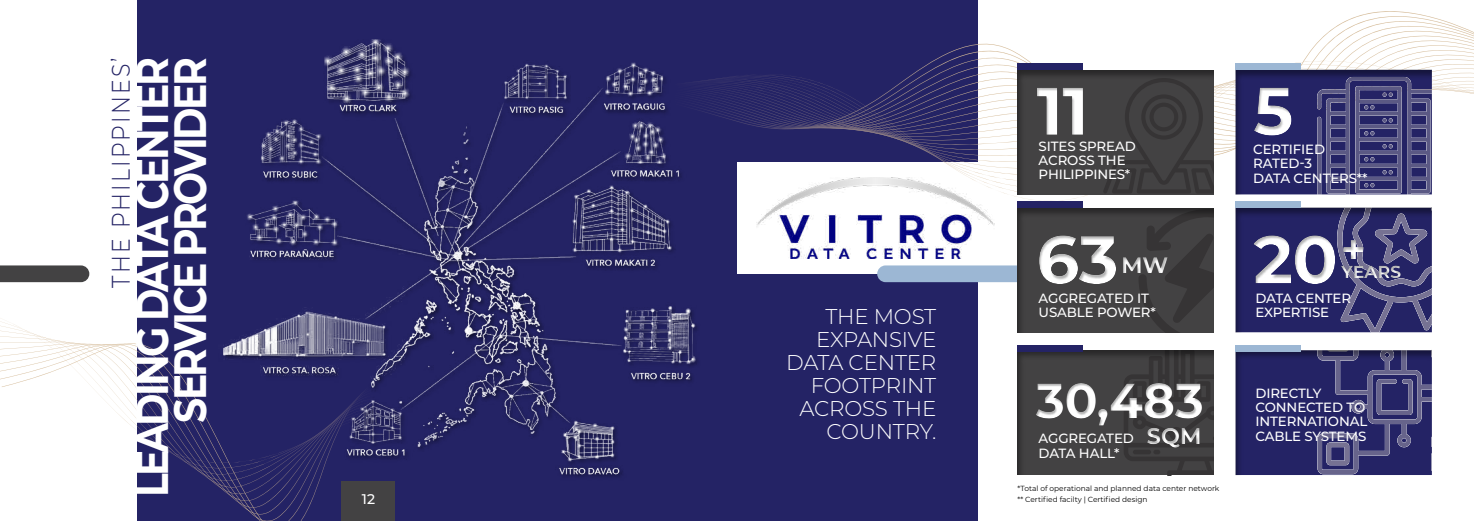
<style>
.page{position:relative;width:1474px;height:521px;background:#fff}
.page>*{position:absolute;margin:0;border:0;box-sizing:border-box;transform-origin:0 0}
.t1{font:700 67.2px "Montserrat";color:#fff}
.t2{font:700 49.18px "Montserrat";color:#fff}
.t3{font:700 45.32px/38.1px "Montserrat";letter-spacing:-.07em;color:#fff;text-align:right;scale:.86 1}
.t4{font:700 41.12px "Montserrat";color:#fff}
.t5{font:300 25.38px "Montserrat";letter-spacing:.1em;color:#242365;scale:.86 1}
.t6{font:700 22.84px "Montserrat";color:#fff}
.t7{font:700 22.57px "Montserrat";color:#fff}
.t8{font:300 21.35px/22.9px "Montserrat";letter-spacing:-.01em;color:#fff;text-align:right}
.t9{font:700 17.5px "Montserrat";letter-spacing:-.01em;color:#fff}
.t10{font:500 14px "Montserrat";color:#fff}
.t11{font:500 13.39px/14.3px "Montserrat";letter-spacing:-.01em;color:#fff}
.t12{font:7.44px/10.8px "Montserrat";color:#000}
</style>
<div class="page">
<div style="left:137px;top:0;width:841px;height:521px;background:#242365"></div>
<div style="left:737px;top:162px;width:280px;height:112px;background:#fff"></div>
<img style="left:756px;top:202px;width:225px;height:56px">
<img style="left:247px;top:39px;width:451px;height:438px">
<svg style="left:0;top:265px;width:89px;height:17px;background:#4b4a4b"></svg>
<div style="left:877px;top:265px;width:156px;height:17px;background:#9cb7d4;border-radius:8px"></div>
<svg style="left:247px;top:305px;width:253px;height:166px"></svg>
<svg style="left:247px;top:313px;width:252px;height:7px"></svg>
<svg style="left:0;top:320px;width:499px;height:157px"></svg>
<svg style="left:0;top:327px;width:498px;height:8px"></svg>
<svg style="left:0;top:335px;width:498px;height:6px"></svg>
<svg style="left:2px;top:340px;width:493px;height:181px"></svg>
<svg style="left:688px;top:178px;width:320px;height:11px"></svg>
<svg style="left:585px;top:11px;width:888px;height:158px"></svg>
<div style="left:1008px;top:62px;width:213px;height:133px;background:#000;opacity:.42"></div>
<div style="left:1008px;top:200px;width:213px;height:133px;background:#000;opacity:.42"></div>
<div style="left:1008px;top:343px;width:213px;height:133px;background:#000;opacity:.42"></div>
<div style="left:1226px;top:62px;width:213px;height:133px;background:#000;opacity:.42"></div>
<div style="left:1226px;top:200px;width:213px;height:133px;background:#000;opacity:.42"></div>
<div style="left:1226px;top:343px;width:213px;height:133px;background:#000;opacity:.42"></div>
<div style="left:976px;top:62px;width:226px;height:92px;background:#000;opacity:.3"></div>
<div style="left:1193px;top:62px;width:214px;height:92px;background:#000;opacity:.3"></div>
<div style="left:976px;top:210px;width:256px;height:92px;background:#000;opacity:.3"></div>
<div style="left:992px;top:364px;width:295px;height:68px;background:#000;opacity:.3"></div>
<div style="left:1193px;top:210px;width:258px;height:92px;background:#000;opacity:.3"></div>
<div style="left:1100px;top:245px;width:106px;height:35px;background:#000;opacity:.3"></div>
<div style="left:1126px;top:415px;width:115px;height:37px;background:#000;opacity:.3"></div>
<div style="left:1324px;top:255px;width:107px;height:29px;background:#000;opacity:.3"></div>
<div style="left:1303px;top:217px;width:132px;height:60px;background:#000;opacity:.3"></div>
<div style="left:1017px;top:63px;width:66px;height:7px;background:#242365"></div>
<div style="left:1235px;top:63px;width:66px;height:7px;background:#9cb7d4"></div>
<div style="left:1017px;top:201px;width:66px;height:6px;background:#242365"></div>
<div style="left:1235px;top:201px;width:66px;height:6px;background:#9cb7d4"></div>
<div style="left:1017px;top:345px;width:66px;height:6px;background:#242365"></div>
<div style="left:1235px;top:345px;width:66px;height:6px;background:#9cb7d4"></div>
<h3 class="t5" style="left:104px;top:288px;width:269px;rotate:-90deg">THE PHILIPPINES’</h3>
<h3 class="t3" style="left:131px;top:497px;width:513px;rotate:-90deg">LEADING DATA CENTER<br>SERVICE PROVIDER</h3>
<p class="t10" style="left:362px;top:489px;width:15px">12</p>
<h3 class="t8" style="left:786px;top:304px;width:152px">THE MOST<br>EXPANSIVE<br>DATA CENTER<br>FOOTPRINT<br>ACROSS THE<br>COUNTRY.</h3>
<h1 class="t1" style="left:1036px;top:62px;width:54px">11</h1>
<h1 class="t1" style="left:1253px;top:62px;width:42px">5</h1>
<p class="t11" style="left:1038px;top:138px;width:99px">SITES SPREAD<br>ACROSS THE<br>PHILIPPINES*</p>
<p class="t11" style="left:1253px;top:142px;width:116px">CERTIFIED<br>RATED-3<br>DATA CENTERS**</p>
<h1 class="t1" style="left:1036px;top:211px;width:83px">63</h1>
<h3 class="t7" style="left:1120px;top:249px;width:49px">MW</h3>
<p class="t11" style="left:1038px;top:290px;width:119px">AGGREGATED IT<br>USABLE POWER*</p>
<h2 class="t2" style="left:1035px;top:365px;width:170px">30,483</h2>
<p class="t11" style="left:1038px;top:431px;width:97px">AGGREGATED<br>DATA HALL*</p>
<h3 class="t6" style="left:1146px;top:420px;width:57px">SQM</h3>
<p class="t12" style="left:1017px;top:483px;width:203px">*Total of operational and planned data center network ** Certified facilty | Certified design</p>
<h1 class="t1" style="left:1253px;top:211px;width:86px">20</h1>
<h3 class="t4" style="left:1341px;top:220px;width:26px">+</h3>
<h3 class="t9" style="left:1341px;top:259px;width:62px">YEARS</h3>
<p class="t11" style="left:1255px;top:290px;width:97px">DATA CENTER<br>EXPERTISE</p>
<p class="t11" style="left:1255px;top:385px;width:113px">DIRECTLY<br>CONNECTED TO<br>INTERNATIONAL<br>CABLE SYSTEMS</p>
</div>
